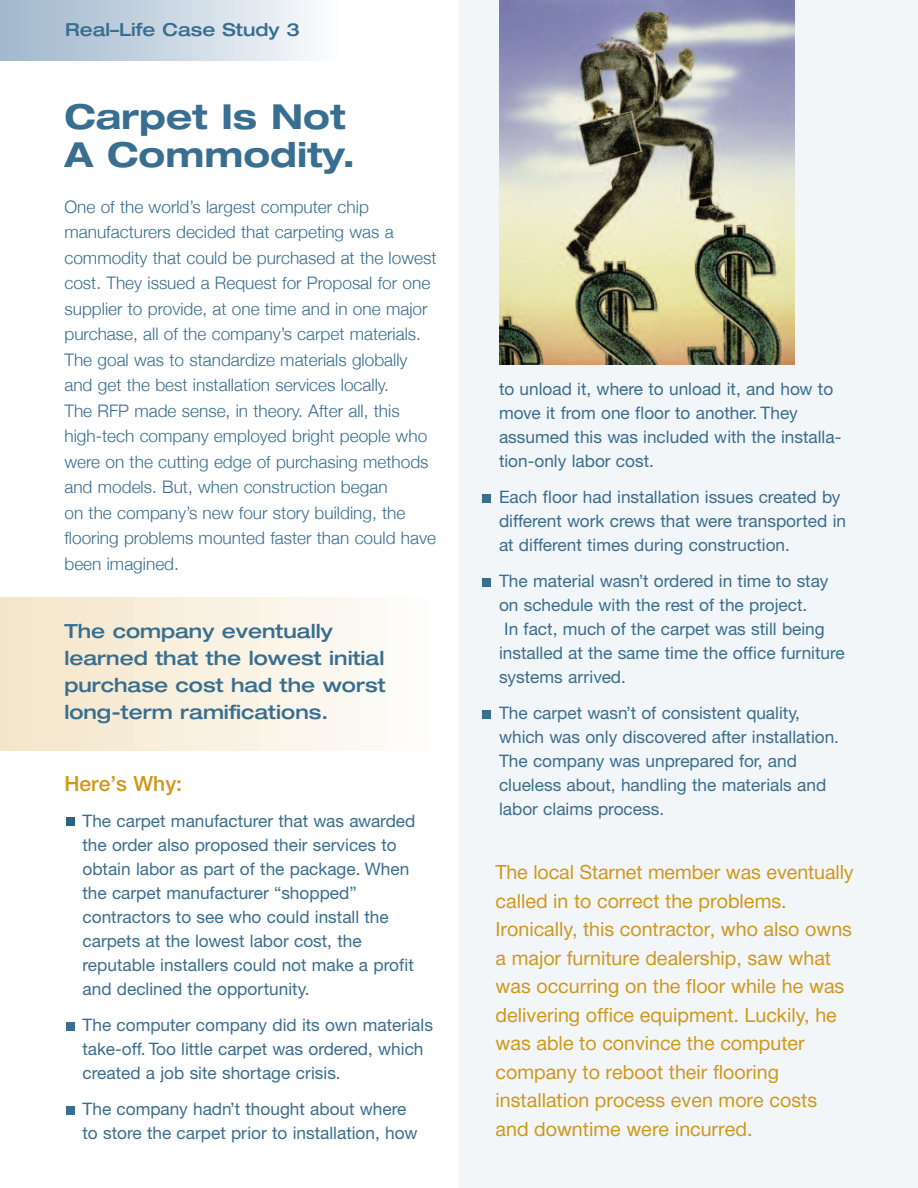
<style>
.page{position:relative;width:918px;height:1188px;background:#fff}
.page>*{position:absolute;margin:0;border:0;box-sizing:border-box;transform-origin:0 0}
.t1{font:700 expanded 34.5px/37.5px "Helvetica Neue";color:#386e8f}
.t2{font:21px/28.5px "Helvetica Neue H55";color:#d0971a}
.t3{font:500 21px "Helvetica Neue";color:#d0971a}
.t4{font:500 expanded 19.5px/27px "Helvetica Neue";color:#386e8f}
.t5{font:500 expanded 18px "Helvetica Neue";color:#386e8f}
.t6{font:17.25px/24px "Helvetica Neue CE";color:#386e8f}
.t7{font:300 17.25px/25.5px "Helvetica Neue";color:#386e8f}
</style>
<div class="page">
<div style="left:459px;top:0;width:459px;height:1188px;background:#f3f6f9"></div>
<div style="left:0;top:598px;width:443px;height:153px;background:linear-gradient(to right,#f4e5c8,#fefefd)"></div>
<div style="left:66px;top:817px;width:9px;height:9px;background:#2b627f"></div>
<div style="left:66px;top:1022px;width:9px;height:9px;background:#386e8f"></div>
<div style="left:66px;top:1106px;width:9px;height:9px;background:#386e8f"></div>
<div style="left:482px;top:494px;width:9px;height:9px;background:#386e8f"></div>
<div style="left:482px;top:578px;width:9px;height:9px;background:#386e8f"></div>
<div style="left:482px;top:710px;width:9px;height:9px;background:#386e8f"></div>
<img style="left:500px;top:0;width:295px;height:365px">
<div style="left:0;top:0;width:338px;height:60px;background:linear-gradient(to right,#9eb6cc,#fafbfd)"></div>
<p class="t5" style="left:65px;top:23px;width:236px">Real–Life Case Study 3</p>
<h1 class="t1" style="left:64px;top:102px;width:292px">Carpet Is Not<br>A Commodity.</h1>
<p class="t7" style="left:64px;top:193px;width:374px">One of the world’s largest computer chip manufacturers decided that carpeting was a commodity that could be purchased at the lowest cost. They issued a Request for Proposal for one supplier to provide, at one time and in one major purchase, all of the company’s carpet materials.<br>The goal was to standardize materials globally and get the best installation services locally.<br>The RFP made sense, in theory. After all, this high-tech company employed bright people who were on the cutting edge of purchasing methods and models. But, when construction began<br>on the company’s new four story building, the flooring problems mounted faster than could have been imagined.</p>
<p class="t4" style="left:64px;top:619px;width:323px">The company eventually learned that the lowest initial purchase cost had the worst long-term ramifications.</p>
<p class="t3" style="left:64px;top:776px;width:119px">Here’s Why:</p>
<p class="t6" style="left:82px;top:810px;width:334px">The carpet manufacturer that was awarded the order also proposed their services to obtain labor as part of the package. When the carpet manufacturer “shopped” contractors to see who could install the carpets at the lowest labor cost, the reputable installers could not make a profit and declined the opportunity.</p>
<p class="t6" style="left:83px;top:1014px;width:352px">The computer company did its own materials take-off. Too little carpet was ordered, which created a job site shortage crisis.</p>
<p class="t6" style="left:83px;top:1098px;width:336px">The company hadn’t thought about where to store the carpet prior to installation, how</p>
<p class="t6" style="left:499px;top:378px;width:344px">to unload it, where to unload it, and how to move it from one floor to another. They assumed this was included with the installa&shy;tion-only labor cost.</p>
<p class="t6" style="left:499px;top:486px;width:349px">Each floor had installation issues created by different work crews that were transported in at different times during construction.</p>
<p class="t6" style="left:499px;top:570px;width:331px">The material wasn’t ordered in time to stay</p>
<p class="t6" style="left:499px;top:594px;width:310px">on schedule with the rest of the project.</p>
<p class="t6" style="left:504px;top:618px;width:322px">In fact, much of the carpet was still being</p>
<p class="t6" style="left:499px;top:642px;width:347px">installed at the same time the office furniture</p>
<p class="t6" style="left:499px;top:666px;width:128px">systems arrived.</p>
<p class="t6" style="left:499px;top:702px;width:342px">The carpet wasn’t of consistent quality, which was only discovered after installation.<br>The company was unprepared for, and clueless about, handling the materials and labor claims process.</p>
<p class="t2" style="left:495px;top:860px;width:360px">The local Starnet member was eventually called in to correct the problems.<br>Ironically, this contractor, who also owns a major furniture dealership, saw what was occurring on the floor while he was delivering office equipment. Luckily, he was able to convince the computer company to reboot their flooring installation process even more costs and downtime were incurred.</p>
</div>
